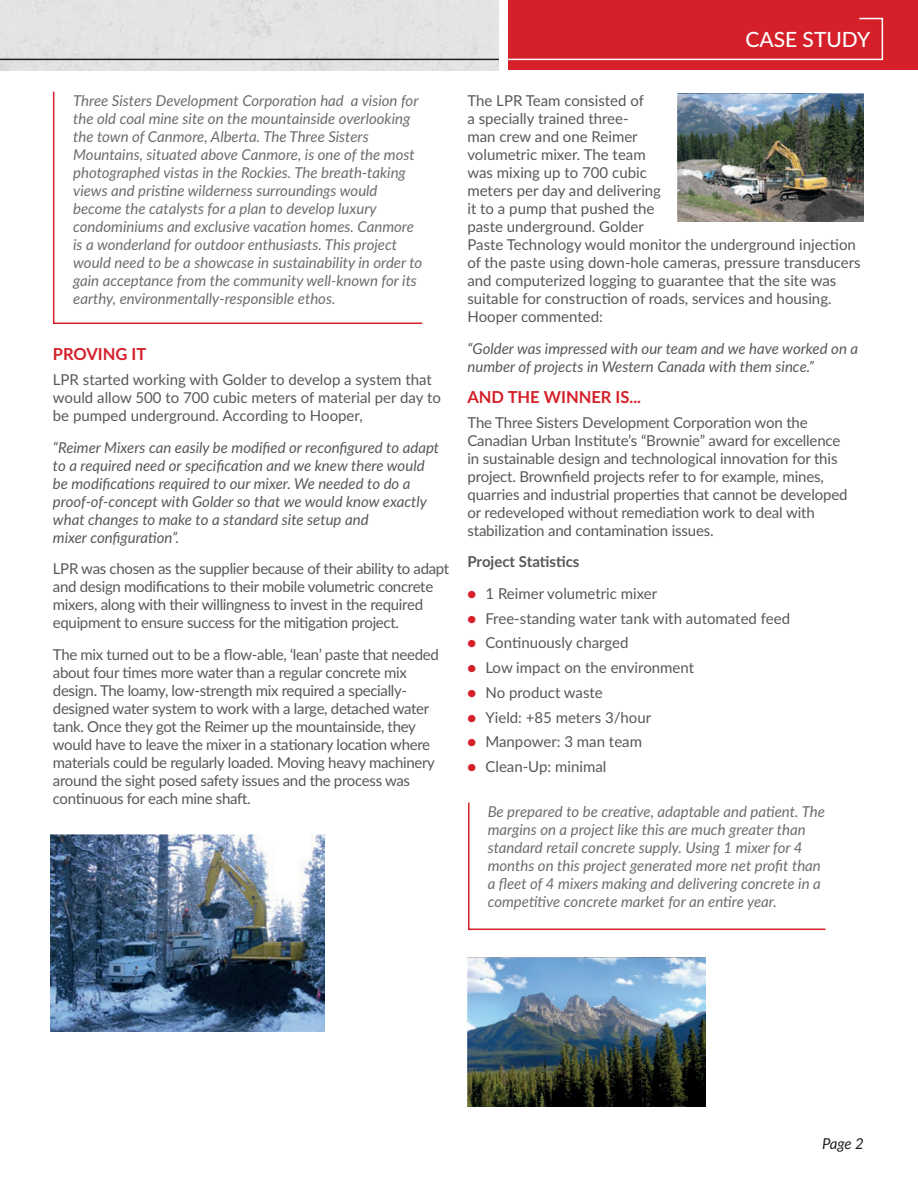
<style>
.page{position:relative;width:918px;height:1188px;background:#fff}
.page>*{position:absolute;margin:0;border:0;box-sizing:border-box;transform-origin:0 0}
.t1{font:500 21px "Lato";color:#fff}
.Sub_Head_1{font:700 16.5px "Lato";color:#d52029}
.Body_Copy{font:15px/18px "Lato";letter-spacing:-.01em;color:#57585a}
.Quotes{font:italic 15px/18px "Lato";color:#6c6d70}
.Body_Copy-2{font:italic 15px/18px "Lato";color:#57585a}
.Sub_Head_2{font:700 15px "Lato";color:#57585a}
.t2{font:italic 15px "Lato";color:#231f20}
.s1{font-weight:900;color:#d52029}
</style>
<div class="page">
<div style="left:508px;top:0;width:410px;height:70px;background:#d52029"></div>
<div style="left:0;top:0;width:499px;height:70px;background:#e3e4e3"></div>
<svg style="left:508px;top:17px;width:376px;height:44px"></svg>
<hr style="left:0;top:59px;width:499px;height:1px;background:#231f20">
<svg style="left:52px;top:91px;width:371px;height:233px"></svg>
<img style="left:50px;top:835px;width:275px;height:196px">
<img style="left:677px;top:94px;width:187px;height:127px">
<img style="left:467px;top:958px;width:239px;height:149px">
<svg style="left:468px;top:802px;width:358px;height:128px"></svg>
<h1 class="t1" style="left:746px;top:24px;width:126px">CASE STUDY</h1>
<p class="Quotes" style="left:73px;top:91px;width:351px">Three Sisters Development Corporation had a vision for the old coal mine site on the mountainside overlooking the town of Canmore, Alberta. The Three Sisters Mountains, situated above Canmore, is one of the most photographed vistas in the Rockies. The breath-taking views and pristine wilderness surroundings would become the catalysts for a plan to develop luxury condominiums and exclusive vacation homes. Canmore is a wonderland for outdoor enthusiasts. This project would need to be a showcase in sustainability in order to gain acceptance from the community well-known for its earthy, environmentally-responsible ethos.</p>
<p class="Sub_Head_1" style="left:53px;top:342px;width:95px">PROVING IT</p>
<p class="Body_Copy" style="left:53px;top:370px;width:390px">LPR started working with Golder to develop a system that would allow 500 to 700 cubic meters of material per day to be pumped underground. According to Hooper,</p>
<p class="Body_Copy-2" style="left:53px;top:437px;width:388px">“Reimer Mixers can easily be modified or reconfigured to adapt to a required need or specification and we knew there would be modifications required to our mixer. We needed to do a proof-of-concept with Golder so that we would know exactly what changes to make to a standard site setup and<br>mixer configuration”.</p>
<p class="Body_Copy" style="left:53px;top:559px;width:398px">LPR was chosen as the supplier because of their ability to adapt and design modifications to their mobile volumetric concrete mixers, along with their willingness to invest in the required equipment to ensure success for the mitigation project.</p>
<p class="Body_Copy" style="left:53px;top:644px;width:387px">The mix turned out to be a flow-able, ‘lean’ paste that needed about four times more water than a regular concrete mix design. The loamy, low-strength mix required a specially&shy;designed water system to work with a large, detached water tank. Once they got the Reimer up the mountainside, they would have to leave the mixer in a stationary location where materials could be regularly loaded. Moving heavy machinery around the sight posed safety issues and the process was continuous for each mine shaft.</p>
<p class="Body_Copy" style="left:467px;top:91px;width:395px">The LPR Team consisted of<br>a specially trained three-<br>man crew and one Reimer<br>volumetric mixer. The team<br>was mixing up to 700 cubic<br>meters per day and delivering<br>it to a pump that pushed the<br>paste underground. Golder<br>Paste Technology would monitor the underground injection of the paste using down-hole cameras, pressure transducers and computerized logging to guarantee that the site was suitable for construction of roads, services and housing.<br>Hooper commented:</p>
<p class="Body_Copy-2" style="left:467px;top:338px;width:392px">“Golder was impressed with our team and we have worked on a number of projects in Western Canada with them since.”</p>
<p class="Sub_Head_1" style="left:467px;top:385px;width:175px">AND THE WINNER IS...</p>
<p class="Body_Copy" style="left:467px;top:413px;width:382px">The Three Sisters Development Corporation won the Canadian Urban Institute’s “Brownie” award for excellence in sustainable design and technological innovation for this project. Brownfield projects refer to for example, mines, quarries and industrial properties that cannot be developed or redeveloped without remediation work to deal with stabilization and contamination issues.</p>
<p class="Sub_Head_2" style="left:467px;top:551px;width:114px">Project Statistics</p>
<p class="Body_Copy" style="left:467px;top:584px;width:191px"><span class="s1">•</span> 1 Reimer volumetric mixer</p>
<p class="Body_Copy" style="left:467px;top:608px;width:324px"><span class="s1">•</span> Free-standing water tank with automated feed</p>
<p class="Body_Copy" style="left:467px;top:633px;width:162px"><span class="s1">•</span> Continuously charged</p>
<p class="Body_Copy" style="left:467px;top:658px;width:228px"><span class="s1">•</span> Low impact on the environment</p>
<p class="Body_Copy" style="left:467px;top:683px;width:137px"><span class="s1">•</span> No product waste</p>
<p class="Body_Copy" style="left:467px;top:707px;width:185px"><span class="s1">•</span> Yield: +85 meters 3/hour</p>
<p class="Body_Copy" style="left:467px;top:732px;width:176px"><span class="s1">•</span> Manpower: 3 man team</p>
<p class="Body_Copy" style="left:467px;top:757px;width:140px"><span class="s1">•</span> Clean-Up: minimal</p>
<p class="Quotes" style="left:488px;top:802px;width:339px">Be prepared to be creative, adaptable and patient. The margins on a project like this are much greater than standard retail concrete supply. Using 1 mixer for 4 months on this project generated more net profit than a fleet of 4 mixers making and delivering concrete in a competitive concrete market for an entire year.</p>
<p class="t2" style="left:822px;top:1133px;width:43px">Page 2</p>
</div>
